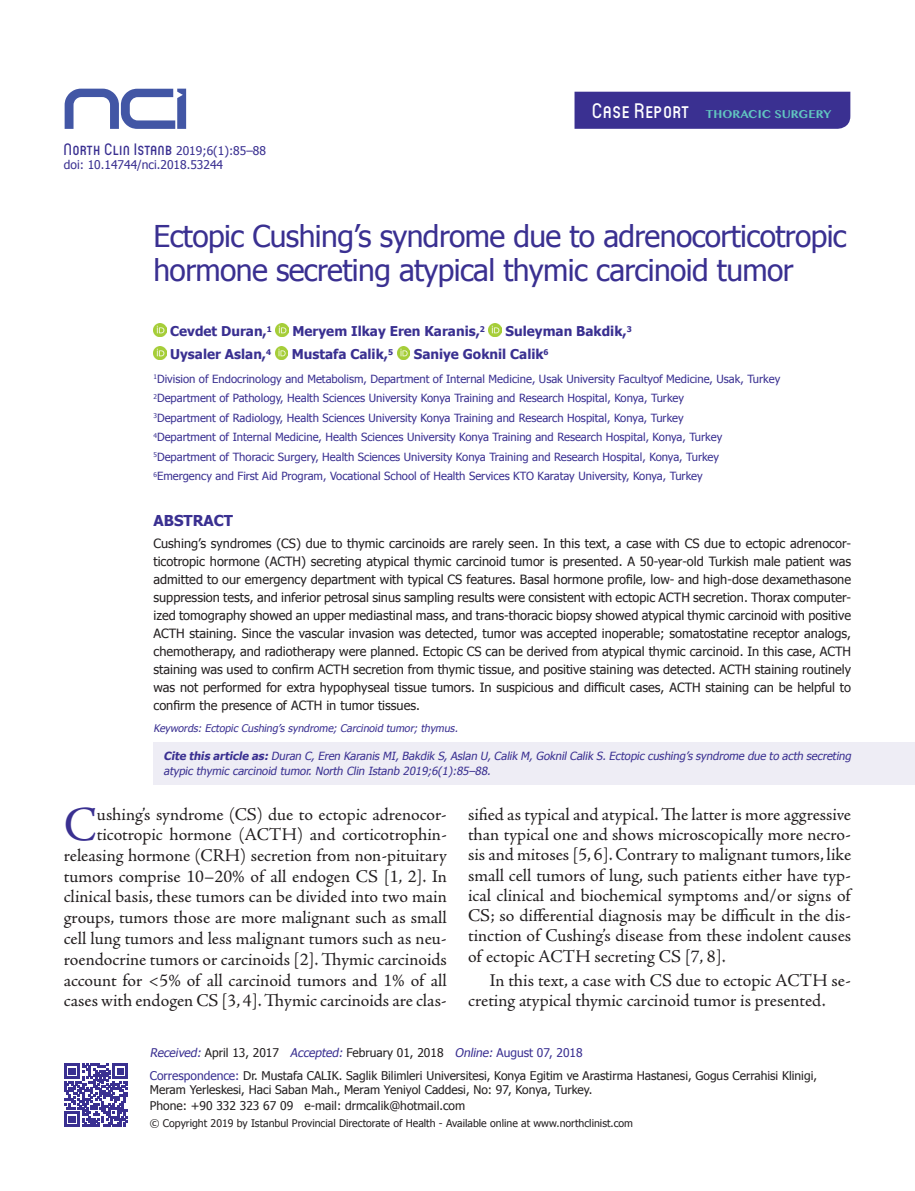
<style>
.page{position:relative;width:915px;height:1191px;background:#fff}
.page>*{position:absolute;margin:0;border:0;box-sizing:border-box;transform-origin:0 0}
._01__Yazı_Metni_NCI{font:48.9px "Adobe Jenson Pro";color:#3a3091}
._01__Yazi_Ana_Baslik{font:30px/34.5px "Tahoma";letter-spacing:-.02em;color:#3a3091}
._01__Yazı_Metni_NCI-2{font:18px/20.7px "Adobe Jenson Pro";letter-spacing:-.005em;color:#231f20;text-align:right}
.t1{font:500 16.5px "Circula";letter-spacing:.055em;color:#3a3091}
._05__Özet_Yazısı_NCI{font:700 15px "Tahoma";color:#3a3091}
._03__Yazar_İsimleri{font:700 13.5px "Tahoma";color:#3a3091}
._05__Özet_Yazısı_NCI-2{font:12.75px/18px "Tahoma";color:#231f20;text-align:justify}
.t2{font:12px/14.4px "Tahoma";color:#231f20}
.t3{font:12px "Tahoma";color:#3a3091}
._03__Yazar_İsimleri-2{font:11.25px "Tahoma";color:#3a3091}
._05__Özet_Yazısı_NCI-3{font:italic 11.25px/15px "Tahoma";color:#3a3091}
.t4{font:700 11.25px "Tamil MN";color:#61c5c0}
.t5{font:10.5px "Tahoma";color:#231f20}
._05__Özet_Yazısı_NCI-4{font:italic 10.5px "Tahoma";color:#3a3091}
.s1{font-family:"Tahoma";font-weight:400;font-size:12px}
.s2{font-family:"Circula";font-weight:500;font-size:21px;color:#fff}
.s3{font-weight:700}
.s4{font-style:italic;color:#3a3091}
.s5{color:#3a3091}
</style>
<div class="page">
<svg style="left:153px;top:324px;width:13px;height:12px"></svg>
<svg style="left:276px;top:324px;width:12px;height:12px"></svg>
<svg style="left:488px;top:324px;width:13px;height:12px"></svg>
<svg style="left:153px;top:346px;width:13px;height:13px"></svg>
<svg style="left:275px;top:346px;width:13px;height:13px"></svg>
<svg style="left:397px;top:346px;width:12px;height:13px"></svg>
<svg style="left:65px;top:89px;width:121px;height:40px"></svg>
<div style="left:574px;top:92px;width:276px;height:37px;background:#3a3091"></div>
<svg style="left:64px;top:1063px;width:64px;height:64px"></svg>
<div style="left:153px;top:742px;width:761px;height:42px;background:#eeedf5"></div>
<p class="t1" style="left:64px;top:139px;width:203px">North Clin Istanb <span class="s1">2019;6(1):85–88</span></p>
<p class="t3" style="left:64px;top:157px;width:161px">doi: 10.14744/nci.2018.53244</p>
<p class="t4" style="left:592px;top:107px;width:241px"><span class="s2">Case Report</span> THORACIC SURGERY</p>
<p class="_01__Yazi_Ana_Baslik" style="left:153px;top:217px;width:694px">Ectopic Cushing’s syndrome due to adrenocorticotropic hormone secreting atypical thymic carcinoid tumor</p>
<p class="_03__Yazar_İsimleri" style="left:170px;top:322px;width:103px">Cevdet Duran,<sup>1</sup></p>
<p class="_03__Yazar_İsimleri" style="left:292px;top:322px;width:194px">Meryem Ilkay Eren Karanis,<sup>2</sup></p>
<p class="_03__Yazar_İsimleri" style="left:505px;top:322px;width:128px">Suleyman Bakdik,<sup>3</sup></p>
<p class="_03__Yazar_İsimleri" style="left:170px;top:344px;width:102px">Uysaler Aslan,<sup>4</sup></p>
<p class="_03__Yazar_İsimleri" style="left:292px;top:344px;width:103px">Mustafa Calik,<sup>5</sup></p>
<p class="_03__Yazar_İsimleri" style="left:413px;top:344px;width:136px">Saniye Goknil Calik<sup>6</sup></p>
<p class="_03__Yazar_İsimleri-2" style="left:153px;top:371px;width:628px"><sup>1</sup>Division of Endocrinology and Metabolism, Department of Internal Medicine, Usak University Facultyof Medicine, Usak, Turkey</p>
<p class="_03__Yazar_İsimleri-2" style="left:153px;top:390px;width:532px"><sup>2</sup>Department of Pathology, Health Sciences University Konya Training and Research Hospital, Konya, Turkey</p>
<p class="_03__Yazar_İsimleri-2" style="left:153px;top:410px;width:531px"><sup>3</sup>Department of Radiology, Health Sciences University Konya Training and Research Hospital, Konya, Turkey</p>
<p class="_03__Yazar_İsimleri-2" style="left:153px;top:429px;width:570px"><sup>4</sup>Department of Internal Medicine, Health Sciences University Konya Training and Research Hospital, Konya, Turkey</p>
<p class="_03__Yazar_İsimleri-2" style="left:153px;top:449px;width:567px"><sup>5</sup>Department of Thoracic Surgery, Health Sciences University Konya Training and Research Hospital, Konya, Turkey</p>
<p class="_03__Yazar_İsimleri-2" style="left:153px;top:468px;width:550px"><sup>6</sup>Emergency and First Aid Program, Vocational School of Health Services KTO Karatay University, Konya, Turkey</p>
<p class="_05__Özet_Yazısı_NCI" style="left:153px;top:510px;width:81px">ABSTRACT</p>
<p class="_05__Özet_Yazısı_NCI-2" style="left:153px;top:534px;width:699px">Cushing’s syndromes (CS) due to thymic carcinoids are rarely seen. In this text, a case with CS due to ectopic adrenocor&shy;ticotropic hormone (ACTH) secreting atypical thymic carcinoid tumor is presented. A 50-year-old Turkish male patient was admitted to our emergency department with typical CS features. Basal hormone profile, low- and high-dose dexamethasone suppression tests, and inferior petrosal sinus sampling results were consistent with ectopic ACTH secretion. Thorax computer&shy;ized tomography showed an upper mediastinal mass, and trans-thoracic biopsy showed atypical thymic carcinoid with positive ACTH staining. Since the vascular invasion was detected, tumor was accepted inoperable; somatostatine receptor analogs, chemotherapy, and radiotherapy were planned. Ectopic CS can be derived from atypical thymic carcinoid. In this case, ACTH staining was used to confirm ACTH secretion from thymic tissue, and positive staining was detected. ACTH staining routinely was not performed for extra hypophyseal tissue tumors. In suspicious and difficult cases, ACTH staining can be helpful to confirm the presence of ACTH in tumor tissues.</p>
<p class="_05__Özet_Yazısı_NCI-4" style="left:153px;top:721px;width:308px">Keywords: Ectopic Cushing’s syndrome; Carcinoid tumor; thymus.</p>
<p class="_05__Özet_Yazısı_NCI-3" style="left:163px;top:747px;width:691px"><span class="s3">Cite this article as:</span>Duran C,Eren Karanis MI,Bakdik S,Aslan U,Calik M,GoknilCalik S.Ectopic cushing’s syndrome due to acth secreting atypic thymic carcinoid tumor. North Clin Istanb 2019;6(1):85–88.</p>
<p class="_01__Yazı_Metni_NCI-2" style="left:64px;top:804px;width:384px">ushing’s syndrome (CS) due to ectopic adrenocor&shy;ticotropic hormone (ACTH) and corticotrophin&shy;releasing hormone (CRH) secretion from non-pituitary tumors comprise 10–20% of all endogen CS [1, 2]. In clinical basis, these tumors can be divided into two main groups, tumors those are more malignant such as small cell lung tumors and less malignant tumors such as neu&shy;roendocrine tumors or carcinoids [2]. Thymic carcinoids account for &lt;5% of all carcinoid tumors and 1% of all cases with endogen CS [3, 4]. Thymic carcinoids are clas-</p>
<p class="_01__Yazı_Metni_NCI-2" style="left:468px;top:804px;width:384px;line-height:20.2px;text-align:justify">sified as typical and atypical. The latter is more aggressive than typical one and shows microscopically more necro&shy;sis and mitoses [5, 6]. Contrary to malignant tumors, like small cell tumors of lung, such patients either have typ&shy;ical clinical and biochemical symptoms and/or signs of CS; so differential diagnosis may be difficult in the dis&shy;tinction of Cushing’s disease from these indolent causes of ectopic ACTH secreting CS [7, 8].</p>
<p class="_01__Yazı_Metni_NCI" style="left:64px;top:797px;width:35px">C</p>
<p class="_01__Yazı_Metni_NCI-2" style="left:468px;top:970px;width:384px;line-height:20.2px;text-align:left;text-indent:21px">In this text, a case with CS due to ectopic ACTH se&shy;creting atypical thymic carcinoid tumor is presented.</p>
<p class="t2" style="left:150px;top:1044px;width:434px"><span class="s4">Received:</span> April 13, 2017 <span class="s4">Accepted:</span> February 01, 2018 <span class="s4">Online:</span><span class="s5">August 07, 2018</span></p>
<p class="t2" style="left:150px;top:1067px;width:668px"><span class="s5">Correspondence:</span> Dr. Mustafa CALIK. Saglik Bilimleri Universitesi, Konya Egitim ve Arastirma Hastanesi, Gogus Cerrahisi Klinigi,<br>Meram Yerleskesi, Haci Saban Mah., Meram Yeniyol Caddesi, No: 97, Konya, Turkey.</p>
<p class="t2" style="left:150px;top:1098px;width:317px">Phone: +90 332 323 67 09 e-mail: drmcalik@hotmail.com</p>
<p class="t5" style="left:150px;top:1116px;width:484px">© Copyright 2019 by Istanbul Provincial Directorate of Health - Available online at www.northclinist.com</p>
</div>
